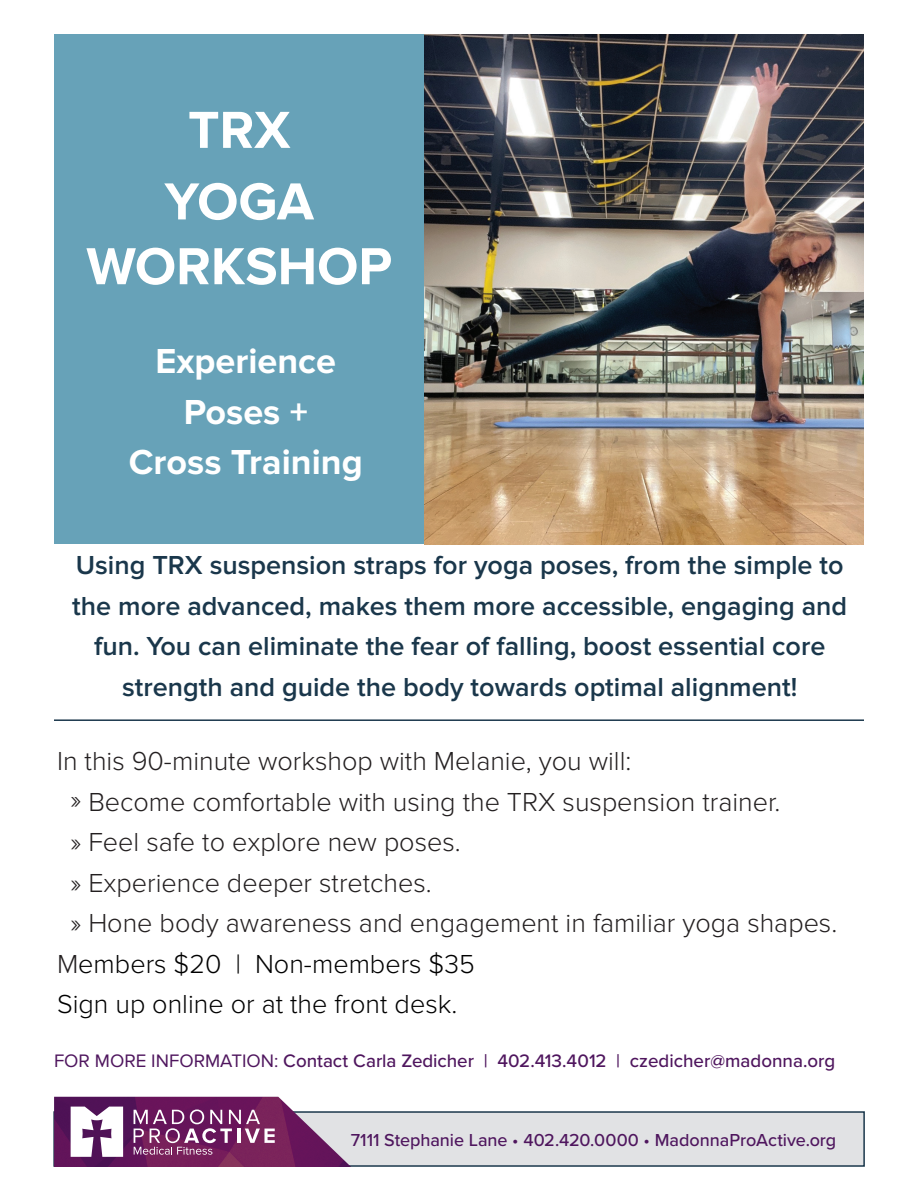
<style>
.page{position:relative;width:918px;height:1188px;background:#fff}
.page>*{position:absolute;margin:0;border:0;box-sizing:border-box;transform-origin:0 0}
.t1{font:700 54px/71.6px "Proxima Nova";color:#fff;text-align:center}
.t2{font:700 36px/50.2px "Proxima Nova";color:#fff;text-align:center}
.t3{font:600 27px/40.5px "Proxima Nova";color:#1a374b;text-align:center}
.t4{font:300 27px "Proxima Nova";color:#231f20}
.t5{font:300 27px "Proxima Nova";color:#000}
.t6{font:500 18.75px "Proxima Nova";color:#4f165e}
.t7{font:500 18px "Proxima Nova";color:#4f165e}
.s1{color:#231f20}
.s2{font-weight:400}
</style>
<div class="page">
<hr style="left:54px;top:719px;width:810px;height:2px;background:#1a374b">
<div style="left:54px;top:1112px;width:810px;height:54px;background:#e1e2e4"></div>
<div style="left:53px;top:1111px;width:812px;height:56px;border:2px solid #1a374b"></div>
<svg style="left:54px;top:1097px;width:297px;height:70px;background:#905786"></svg>
<div style="left:54px;top:34px;width:370px;height:510px;background:#67a2b8"></div>
<img style="left:424px;top:34px;width:440px;height:510px">
<h1 class="t1" style="left:165px;top:95px;width:151px">TRX<br>YOGA</h1>
<h1 class="t1" style="left:86px;top:232px;width:307px">WORKSHOP</h1>
<h2 class="t2" style="left:129px;top:337px;width:235px">Experience<br>Poses +<br>Cross Training</h2>
<p class="t3" style="left:72px;top:546px;width:776px">Using TRX suspension straps for yoga poses, from the simple to the more advanced, makes them more accessible, engaging and fun. You can eliminate the fear of falling, boost essential core strength and guide the body towards optimal alignment!</p>
<p class="t4" style="left:57px;top:746px;width:576px">In this 90-minute workshop with Melanie, you will:</p>
<p class="t4" style="left:70px;top:786px;width:711px">» Become comfortable with using the TRX suspension trainer.</p>
<p class="t4" style="left:70px;top:827px;width:392px">» Feel safe to explore new poses.</p>
<p class="t4" style="left:70px;top:867px;width:363px">» Experience deeper stretches.</p>
<p class="t4" style="left:70px;top:908px;width:768px">» Hone body awareness and engagement in familiar yoga shapes.</p>
<p class="t5" style="left:57px;top:948px;width:419px"><span class="s1">M</span>embers $20 | Non-members $35</p>
<p class="t5" style="left:57px;top:989px;width:402px">Sign up online or at the front desk.</p>
<p class="t6" style="left:54px;top:1047px;width:783px"><span class="s2">FOR MORE INFORMATION:</span> Contact Carla Zedicher | 402.413.4012 | czedicher@madonna.org</p>
<p class="t7" style="left:351px;top:1127px;width:487px">7111 Stephanie Lane <span class="s2">•</span> 402.420.0000 <span class="s2">•</span> MadonnaProActive.org</p>
</div>
